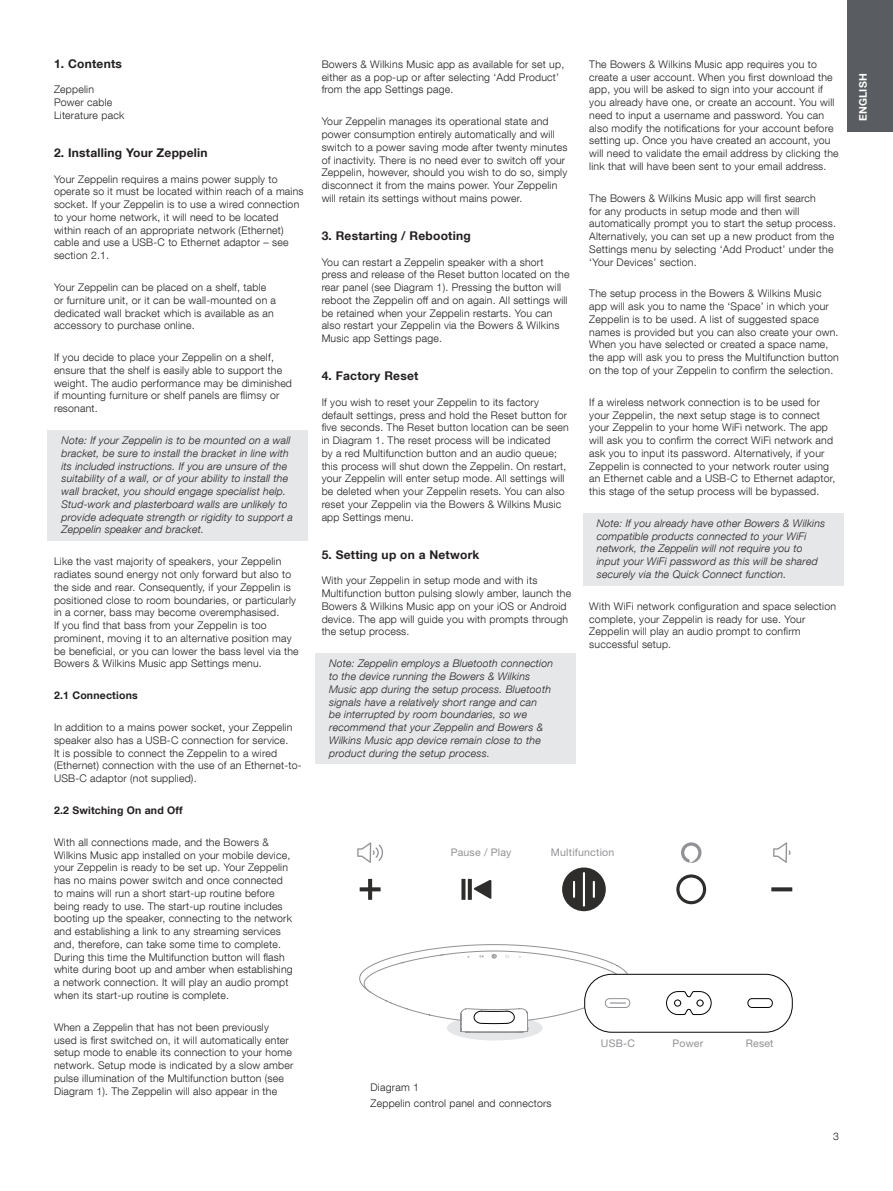
<style>
.page{position:relative;width:893px;height:1191px;background:#fff}
.page>*{position:absolute;margin:0;border:0;box-sizing:border-box;transform-origin:0 0}
.t1{font:700 12px "Helvetica Neue LT Com";letter-spacing:.02em;color:#231f20}
.t2{font:300 10.5px/12.8px "Helvetica Neue LT Com";letter-spacing:.02em;color:#231f20}
.t3{font:italic 300 10.5px/12.8px "Helvetica Neue LT Com";letter-spacing:.02em;color:#231f20}
.t4{font:10.5px "Helvetica Neue LT Pro";letter-spacing:.02em;color:#919295}
.t5{font:700 10.5px "Helvetica Neue LT Com";letter-spacing:.02em;color:#231f20}
.t6{font:700 10.5px "Helvetica Neue LT Com";letter-spacing:.02em;color:#fff}
</style>
<div class="page">
<div style="left:847px;top:0;width:46px;height:132px;background:#595d61"></div>
<div style="left:48px;top:430px;width:260px;height:110px;background:#e6e7e9"></div>
<div style="left:315px;top:653px;width:261px;height:111px;background:#e6e7e9"></div>
<div style="left:583px;top:513px;width:260px;height:72px;background:#e6e7e9"></div>
<div style="left:447px;top:1015px;width:96px;height:25px;background:#e5e6e7;border-radius:50%"></div>
<svg style="left:474px;top:880px;width:17px;height:19px"></svg>
<svg style="left:360px;top:887px;width:21px;height:4px"></svg>
<svg style="left:368px;top:879px;width:4px;height:21px"></svg>
<svg style="left:461px;top:879px;width:4px;height:21px"></svg>
<svg style="left:468px;top:879px;width:4px;height:21px"></svg>
<svg style="left:676px;top:874px;width:30px;height:30px"></svg>
<svg style="left:771px;top:887px;width:21px;height:4px"></svg>
<svg style="left:357px;top:842px;width:26px;height:21px"></svg>
<svg style="left:773px;top:842px;width:17px;height:21px"></svg>
<div style="left:584px;top:974px;width:209px;height:58px;border:1px solid #050504;border-radius:27px"></div>
<svg style="left:666px;top:991px;width:46px;height:24px"></svg>
<div style="left:605px;top:998px;width:25px;height:9px;border:1px solid #919295;border-radius:4px"></div>
<div style="left:747px;top:998px;width:26px;height:9px;border:1px solid #040503;border-radius:4px"></div>
<svg style="left:359px;top:944px;width:270px;height:89px"></svg>
<svg style="left:562px;top:867px;width:44px;height:44px"></svg>
<svg style="left:681px;top:842px;width:20px;height:21px"></svg>
<p class="t1" style="left:54px;top:56px;width:69px">1. Contents</p>
<p class="t2" style="left:54px;top:83px;width:72px">Zeppelin<br>Power cable<br>Literature pack</p>
<p class="t1" style="left:54px;top:145px;width:155px">2. Installing Your Zeppelin</p>
<p class="t2" style="left:54px;top:172px;width:251px">Your Zeppelin requires a mains power supply to operate so it must be located within reach of a mains socket. If your Zeppelin is to use a wired connection to your home network, it will need to be located within reach of an appropriate network (Ethernet) cable and use a USB-C to Ethernet adaptor – see section 2.1.</p>
<p class="t2" style="left:54px;top:281px;width:224px">Your Zeppelin can be placed on a shelf, table or furniture unit, or it can be wall-mounted on a dedicated wall bracket which is available as an accessory to purchase online.</p>
<p class="t2" style="left:54px;top:351px;width:239px">If you decide to place your Zeppelin on a shelf, ensure that the shelf is easily able to support the weight. The audio performance may be diminished if mounting furniture or shelf panels are flimsy or resonant.</p>
<p class="t3" style="left:61px;top:434px;width:233px">Note: If your Zeppelin is to be mounted on a wall bracket, be sure to install the bracket in line with its included instructions. If you are unsure of the suitability of a wall, or of your ability to install the wall bracket, you should engage specialist help.<br>Stud-work and plasterboard walls are unlikely to provide adequate strength or rigidity to support a Zeppelin speaker and bracket.</p>
<p class="t2" style="left:54px;top:555px;width:246px">Like the vast majority of speakers, your Zeppelin radiates sound energy not only forward but also to the side and rear. Consequently, if your Zeppelin is positioned close to room boundaries, or particularly in a corner, bass may become overemphasised.<br>If you find that bass from your Zeppelin is too prominent, moving it to an alternative position may be beneficial, or you can lower the bass level via the Bowers &amp; Wilkins Music app Settings menu.</p>
<p class="t5" style="left:54px;top:689px;width:85px">2.1 Connections</p>
<p class="t2" style="left:54px;top:720px;width:249px">In addition to a mains power socket, your Zeppelin speaker also has a USB-C connection for service.<br>It is possible to connect the Zeppelin to a wired (Ethernet) connection with the use of an Ethernet-to-USB-C adaptor (not supplied).</p>
<p class="t5" style="left:54px;top:803px;width:130px">2.2 Switching On and Off</p>
<p class="t2" style="left:54px;top:835px;width:240px">With all connections made, and the Bowers &amp; Wilkins Music app installed on your mobile device, your Zeppelin is ready to be set up. Your Zeppelin has no mains power switch and once connected to mains will run a short start-up routine before being ready to use. The start-up routine includes booting up the speaker, connecting to the network and establishing a link to any streaming services and, therefore, can take some time to complete.<br>During this time the Multifunction button will flash white during boot up and amber when establishing a network connection. It will play an audio prompt when its start-up routine is complete.</p>
<p class="t2" style="left:54px;top:1020px;width:241px">When a Zeppelin that has not been previously used is first switched on, it will automatically enter setup mode to enable its connection to your home network. Setup mode is indicated by a slow amber pulse illumination of the Multifunction button (see Diagram 1). The Zeppelin will also appear in the</p>
<p class="t2" style="left:322px;top:58px;width:244px">Bowers &amp; Wilkins Music app as available for set up, either as a pop-up or after selecting ‘Add Product’ from the app Settings page.</p>
<p class="t2" style="left:322px;top:115px;width:247px">Your Zeppelin manages its operational state and power consumption entirely automatically and will switch to a power saving mode after twenty minutes of inactivity. There is no need ever to switch off your Zeppelin, however, should you wish to do so, simply disconnect it from the mains power. Your Zeppelin will retain its settings without mains power.</p>
<p class="t1" style="left:322px;top:228px;width:151px">3. Restarting / Rebooting</p>
<p class="t2" style="left:322px;top:255px;width:249px">You can restart a Zeppelin speaker with a short press and release of the Reset button located on the rear panel (see Diagram 1). Pressing the button will reboot the Zeppelin off and on again. All settings will be retained when your Zeppelin restarts. You can also restart your Zeppelin via the Bowers &amp; Wilkins Music app Settings page.</p>
<p class="t1" style="left:322px;top:368px;width:98px">4. Factory Reset</p>
<p class="t2" style="left:322px;top:395px;width:249px">If you wish to reset your Zeppelin to its factory default settings, press and hold the Reset button for five seconds. The Reset button location can be seen in Diagram 1. The reset process will be indicated<br>by a red Multifunction button and an audio queue; this process will shut down the Zeppelin. On restart, your Zeppelin will enter setup mode. All settings will be deleted when your Zeppelin resets. You can also reset your Zeppelin via the Bowers &amp; Wilkins Music app Settings menu.</p>
<p class="t1" style="left:322px;top:547px;width:159px">5. Setting up on a Network</p>
<p class="t2" style="left:322px;top:574px;width:251px">With your Zeppelin in setup mode and with its Multifunction button pulsing slowly amber, launch the Bowers &amp; Wilkins Music app on your iOS or Android device. The app will guide you with prompts through the setup process.</p>
<p class="t3" style="left:329px;top:657px;width:225px">Note: Zeppelin employs a Bluetooth connection to the device running the Bowers &amp; Wilkins Music app during the setup process. Bluetooth signals have a relatively short range and can<br>be interrupted by room boundaries, so we recommend that your Zeppelin and Bowers &amp; Wilkins Music app device remain close to the product during the setup process.</p>
<p class="t2" style="left:589px;top:58px;width:251px">The Bowers &amp; Wilkins Music app requires you to create a user account. When you first download the app, you will be asked to sign into your account if you already have one, or create an account. You will need to input a username and password. You can also modify the notifications for your account before setting up. Once you have created an account, you will need to validate the email address by clicking the link that will have been sent to your email address.</p>
<p class="t2" style="left:589px;top:191px;width:248px">The Bowers &amp; Wilkins Music app will first search<br>for any products in setup mode and then will automatically prompt you to start the setup process.<br>Alternatively, you can set up a new product from the Settings menu by selecting ‘Add Product’ under the ‘Your Devices’ section.</p>
<p class="t2" style="left:589px;top:287px;width:251px">The setup process in the Bowers &amp; Wilkins Music app will ask you to name the ‘Space’ in which your Zeppelin is to be used. A list of suggested space names is provided but you can also create your own.<br>When you have selected or created a space name, the app will ask you to press the Multifunction button on the top of your Zeppelin to confirm the selection.</p>
<p class="t2" style="left:589px;top:395px;width:248px">If a wireless network connection is to be used for your Zeppelin, the next setup stage is to connect your Zeppelin to your home WiFi network. The app will ask you to confirm the correct WiFi network and ask you to input its password. Alternatively, if your Zeppelin is connected to your network router using an Ethernet cable and a USB-C to Ethernet adaptor, this stage of the setup process will be bypassed.</p>
<p class="t3" style="left:597px;top:516px;width:230px">Note: If you already have other Bowers &amp; Wilkins compatible products connected to your WiFi network, the Zeppelin will not require you to input your WiFi password as this will be shared securely via the Quick Connect function.</p>
<p class="t2" style="left:589px;top:599px;width:248px">With WiFi network configuration and space selection complete, your Zeppelin is ready for use. Your Zeppelin will play an audio prompt to confirm successful setup.</p>
<p class="t4" style="left:451px;top:846px;width:62px">Pause / Play</p>
<p class="t4" style="left:551px;top:846px;width:65px">Multifunction</p>
<p class="t2" style="left:371px;top:1078px;width:183px;line-height:16.5px">Diagram 1<br>Zeppelin control panel and connectors</p>
<p class="t4" style="left:601px;top:1037px;width:36px">USB-C</p>
<p class="t4" style="left:672px;top:1037px;width:32px">Power</p>
<p class="t4" style="left:746px;top:1037px;width:29px">Reset</p>
<p class="t2" style="left:833px;top:1130px;width:7px">3</p>
<p class="t6" style="left:856px;top:121px;width:49px;rotate:-90deg">ENGLISH</p>
</div>
